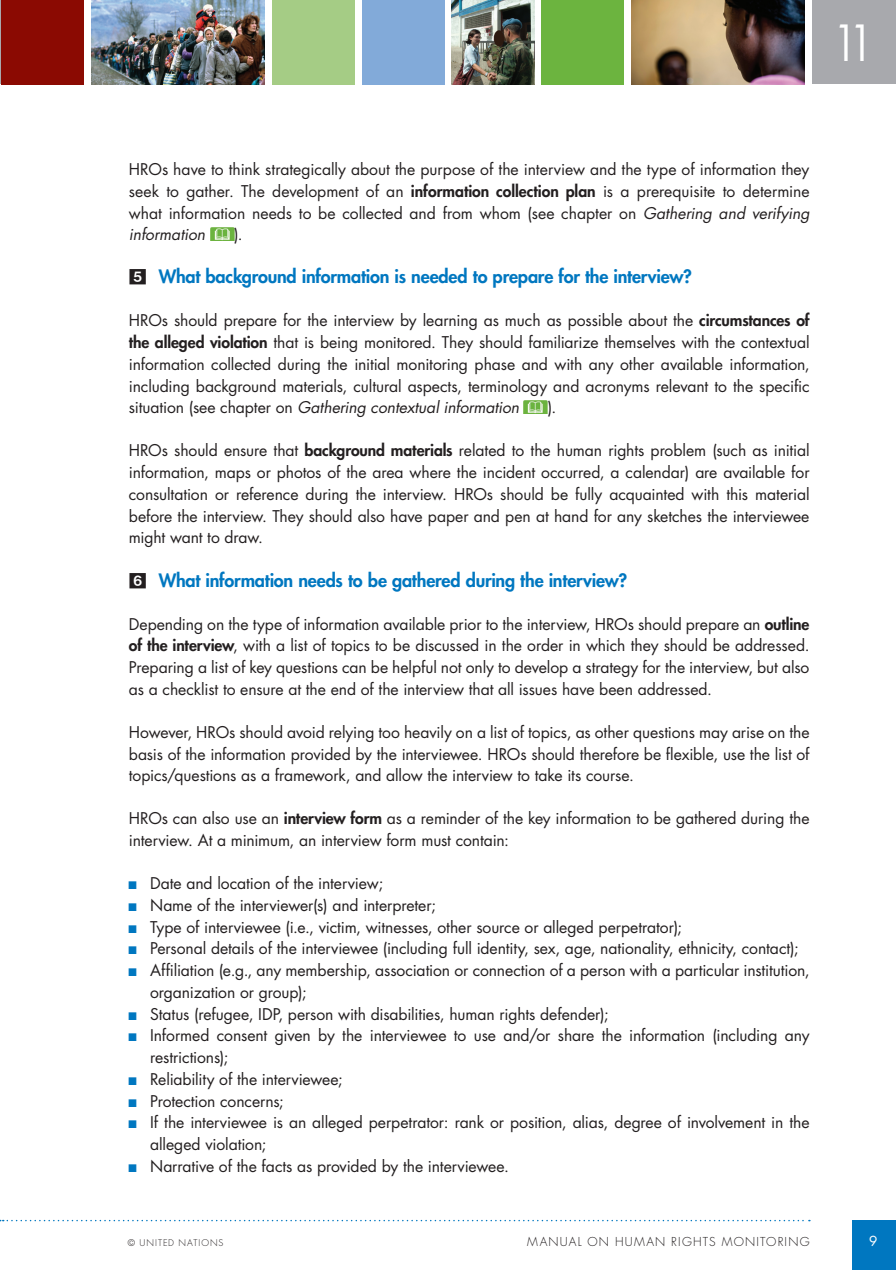
<style>
.page{position:relative;width:896px;height:1270px;background:#fff}
.page>*{position:absolute;margin:0;border:0;box-sizing:border-box;transform-origin:0 0}
.t1{font:300 condensed 48.45px "Futura";color:#fff}
.t2{font:800 18px "Futura";letter-spacing:-.01em;color:#0077c0}
.t3{font:15.75px/21.8px "Futura";letter-spacing:-.005em;color:#231f20;text-align:justify}
.t4{font:13.5px "Futura";color:#fff}
.t5{font:300 12px "Futura";letter-spacing:.105em;color:#231f20}
.t6{font:300 9px "Futura";letter-spacing:.105em;color:#231f20}
.s1{font-weight:800}
.s2{font-style:italic}
.s3{font-family:"Bundesbahn Pi One";font-weight:400;color:#231f20}
</style>
<div class="page">
<div style="left:811px;top:0;width:84px;height:84px;background:#a8a9ad"></div>
<div style="left:852px;top:1219px;width:43px;height:51px;background:#0077c0"></div>
<svg style="left:0;top:1219px;width:809px;height:2px"></svg>
<hr style="left:0;top:0;width:1px;height:84px;background:#a8a9ad">
<div style="left:272px;top:0;width:82px;height:84px;background:#a5cc85"></div>
<img style="left:631px;top:0;width:173px;height:84px">
<img style="left:91px;top:0;width:173px;height:84px">
<div style="left:541px;top:0;width:83px;height:84px;background:#6cb43f"></div>
<div style="left:362px;top:0;width:82px;height:84px;background:#82aad9"></div>
<img style="left:451px;top:0;width:83px;height:84px">
<div style="left:1px;top:0;width:83px;height:84px;background:#8b0a02"></div>
<img style="left:210px;top:228px;width:24px;height:12px">
<img style="left:524px;top:401px;width:23px;height:12px">
<h1 class="t1" style="left:835px;top:15px;width:38px">11</h1>
<p class="t3" style="left:129px;top:159px;width:682px">HROs have to think strategically about the purpose of the interview and the type of information they seek to gather. The development of an <span class="s1">information collection plan</span> is a prerequisite to determine what information needs to be collected and from whom (see chapter on <span class="s2">Gathering and verifying information</span></p>
<p class="t3" style="left:234px;top:224px;width:10px">).</p>
<p class="t2" style="left:129px;top:265px;width:564px"><span class="s3">5</span> What background information is needed to prepare for the interview?</p>
<p class="t3" style="left:129px;top:310px;width:682px">HROs should prepare for the interview by learning as much as possible about the <span class="s1">circumstances of the alleged violation</span> that is being monitored. They should familiarize themselves with the contextual information collected during the initial monitoring phase and with any other available information, including background materials, cultural aspects, terminology and acronyms relevant to the specific situation (see chapter on <span class="s2">Gathering contextual information</span></p>
<p class="t3" style="left:547px;top:397px;width:10px">).</p>
<p class="t3" style="left:129px;top:440px;width:682px">HROs should ensure that <span class="s1">background materials</span> related to the human rights problem (such as initial information, maps or photos of the area where the incident occurred, a calendar) are available for consultation or reference during the interview. HROs should be fully acquainted with this material before the interview. They should also have paper and pen at hand for any sketches the interviewee might want to draw.</p>
<p class="t2" style="left:129px;top:568px;width:500px"><span class="s3">6</span> What information needs to be gathered during the interview?</p>
<p class="t3" style="left:129px;top:613px;width:682px">Depending on the type of information available prior to the interview, HROs should prepare an <span class="s1">outline of the interview</span>, with a list of topics to be discussed in the order in which they should be addressed.<br>Preparing a list of key questions can be helpful not only to develop a strategy for the interview, but also as a checklist to ensure at the end of the interview that all issues have been addressed.</p>
<p class="t3" style="left:129px;top:721px;width:682px">However, HROs should avoid relying too heavily on a list of topics, as other questions may arise on the basis of the information provided by the interviewee. HROs should therefore be flexible, use the list of topics/questions as a framework, and allow the interview to take its course.</p>
<p class="t3" style="left:129px;top:808px;width:682px">HROs can also use an <span class="s1">interview form</span> as a reminder of the key information to be gathered during the interview. At a minimum, an interview form must contain:</p>
<p class="t3" style="left:150px;top:872px;width:661px;text-align:left">Date and location of the interview;<br>Name of the interviewer(s) and interpreter;<br>Type of interviewee (i.e., victim, witnesses, other source or alleged perpetrator);<br>Personal details of the interviewee (including full identity, sex, age, nationality, ethnicity, contact); Affiliation (e.g., any membership, association or connection of a person with a particular institution, organization or group);<br>Status (refugee, IDP, person with disabilities, human rights defender);<br>Informed consent given by the interviewee to use and/or share the information (including any restrictions);<br>Reliability of the interviewee;<br>Protection concerns;<br>If the interviewee is an alleged perpetrator: rank or position, alias, degree of involvement in the alleged violation;<br>Narrative of the facts as provided by the interviewee.</p>
<p class="t6" style="left:128px;top:1237px;width:97px">© UNITED NATIONS</p>
<p class="t5" style="left:527px;top:1234px;width:284px">MANUAL ON HUMAN RIGHTS MONITORING</p>
<p class="t4" style="left:869px;top:1232px;width:10px">9</p>
</div>
